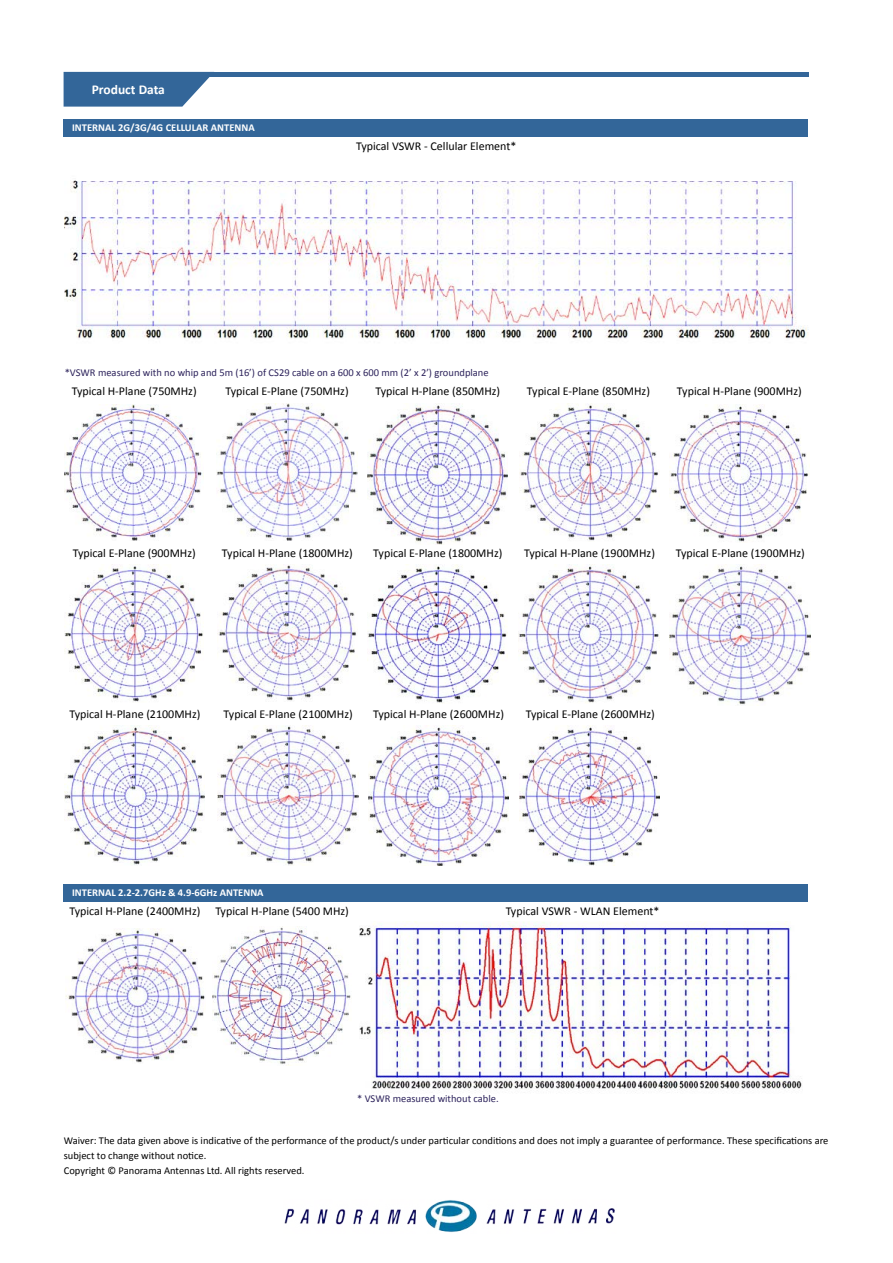
<style>
.page{position:relative;width:893px;height:1263px;background:#fff}
.page>*{position:absolute;margin:0;border:0;box-sizing:border-box;transform-origin:0 0}
.t1{font:700 13.5px "Calibri";color:#fff}
.t2{font:12px "Calibri";color:#000}
.t3{font:10.5px/15px "Calibri";color:#000}
.t4{font:10.5px "Calibri";color:#2c225b}
.t5{font:700 10.5px "Calibri";color:#fff}
</style>
<div class="page">
<hr style="left:69px;top:72px;width:739px;height:4px;background:#369">
<svg style="left:64px;top:72px;width:150px;height:35px"></svg>
<img style="left:217px;top:404px;width:140px;height:136px">
<img style="left:65px;top:180px;width:744px;height:159px">
<img style="left:64px;top:404px;width:140px;height:136px">
<div style="left:64px;top:119px;width:744px;height:17px;background:#369"></div>
<img style="left:66px;top:929px;width:139px;height:134px">
<img style="left:359px;top:921px;width:443px;height:172px">
<img style="left:213px;top:926px;width:138px;height:139px">
<div style="left:64px;top:884px;width:744px;height:17px;background:#369"></div>
<img style="left:519px;top:404px;width:140px;height:137px">
<img style="left:368px;top:404px;width:139px;height:140px">
<img style="left:669px;top:404px;width:140px;height:138px">
<img style="left:217px;top:565px;width:139px;height:136px">
<img style="left:64px;top:565px;width:139px;height:137px">
<img style="left:519px;top:565px;width:140px;height:138px">
<img style="left:368px;top:565px;width:139px;height:138px">
<img style="left:670px;top:566px;width:140px;height:139px">
<img style="left:218px;top:725px;width:140px;height:140px">
<img style="left:65px;top:725px;width:140px;height:140px">
<img style="left:519px;top:725px;width:141px;height:141px">
<img style="left:368px;top:725px;width:140px;height:141px">
<img style="left:284px;top:1200px;width:331px;height:32px">
<p class="t1" style="left:92px;top:81px;width:75px">Product Data</p>
<p class="t5" style="left:72px;top:121px;width:184px">INTERNAL 2G/3G/4G CELLULAR ANTENNA</p>
<p class="t2" style="left:356px;top:139px;width:162px">Typical VSWR - Cellular Element*</p>
<p class="t4" style="left:65px;top:366px;width:425px">*VSWR measured with no whip and 5m (16’) of CS29 cable on a 600 x 600 mm (2’ x 2’) groundplane</p>
<p class="t2" style="left:72px;top:384px;width:126px">Typical H-Plane (750MHz)</p>
<p class="t2" style="left:375px;top:384px;width:126px">Typical H-Plane (850MHz)</p>
<p class="t2" style="left:527px;top:384px;width:125px">Typical E-Plane (850MHz)</p>
<p class="t2" style="left:226px;top:384px;width:125px">Typical E-Plane (750MHz)</p>
<p class="t2" style="left:677px;top:384px;width:126px">Typical H-Plane (900MHz)</p>
<p class="t2" style="left:73px;top:546px;width:125px">Typical E-Plane (900MHz)</p>
<p class="t2" style="left:222px;top:546px;width:132px">Typical H-Plane (1800MHz)</p>
<p class="t2" style="left:373px;top:546px;width:131px">Typical E-Plane (1800MHz)</p>
<p class="t2" style="left:524px;top:546px;width:132px">Typical H-Plane (1900MHz)</p>
<p class="t2" style="left:676px;top:546px;width:131px">Typical E-Plane (1900MHz)</p>
<p class="t2" style="left:70px;top:706px;width:132px">Typical H-Plane (2100MHz)</p>
<p class="t2" style="left:224px;top:706px;width:131px">Typical E-Plane (2100MHz)</p>
<p class="t2" style="left:373px;top:706px;width:132px">Typical H-Plane (2600MHz)</p>
<p class="t2" style="left:526px;top:706px;width:131px">Typical E-Plane (2600MHz)</p>
<p class="t5" style="left:72px;top:886px;width:193px">INTERNAL 2.2-2.7GHz &amp; 4.9-6GHz ANTENNA</p>
<p class="t2" style="left:69px;top:903px;width:281px">Typical H-Plane (2400MHz) Typical H-Plane (5400 MHz)</p>
<p class="t2" style="left:506px;top:904px;width:155px">Typical VSWR - WLAN Element*</p>
<p class="t4" style="left:357px;top:1092px;width:143px">* VSWR measured without cable.</p>
<p class="t3" style="left:64px;top:1133px;width:766px">Waiver: The data given above is indicative of the performance of the product/s under particular conditions and does not imply a guarantee of performance. These specifications are subject to change without notice.<br>Copyright © Panorama Antennas Ltd. All rights reserved.</p>
</div>
